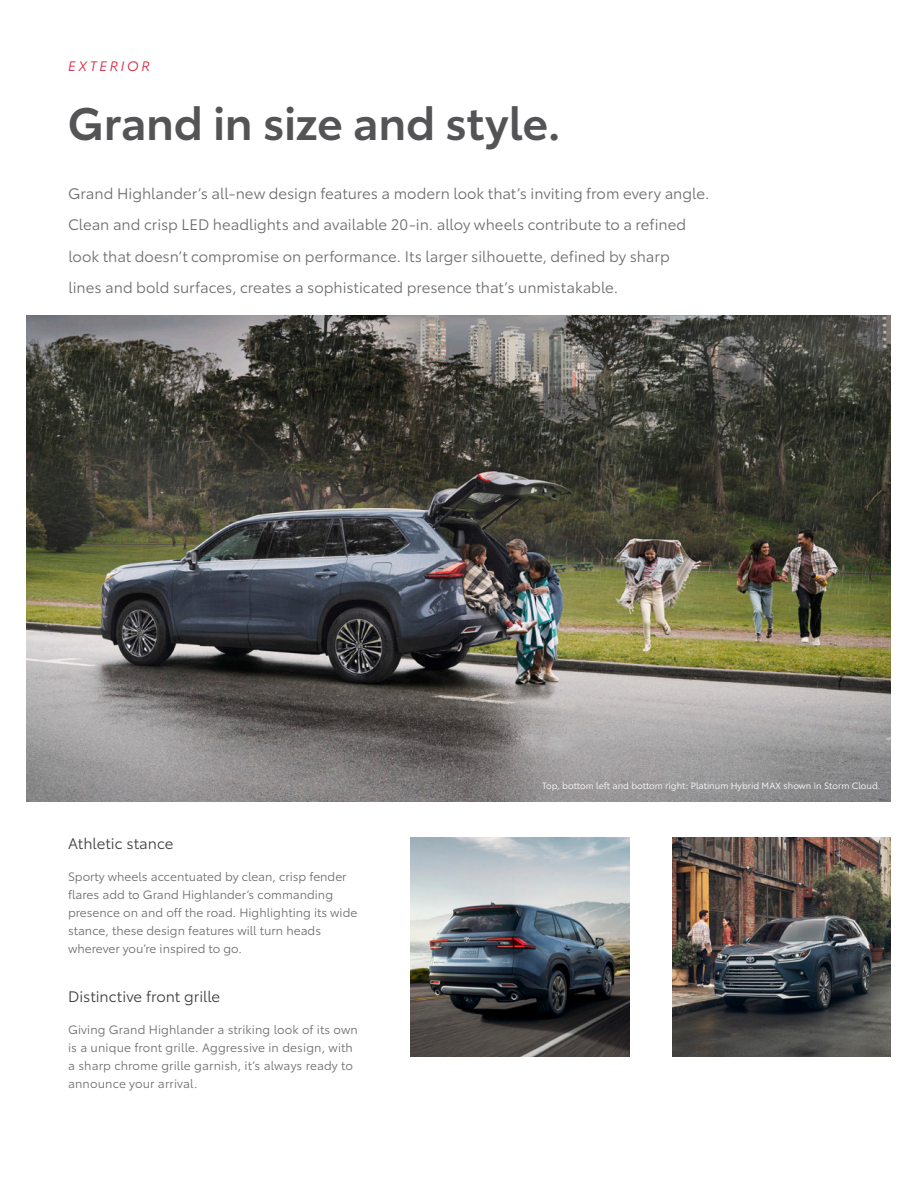
<style>
.page{position:relative;width:918px;height:1188px;background:#fff}
.page>*{position:absolute;margin:0;border:0;box-sizing:border-box;transform-origin:0 0}
._21_Headline{font:600 45px "Toyota Type";letter-spacing:-.01em;color:#545355}
._21_BodyCopy{font:15px/31.5px "Toyota Type";color:#6d6e71}
._21_Feature_Headline{font:15px "Toyota Type";color:#414042}
.t1{font:italic 13.5px "Toyota Type";letter-spacing:.2em;color:#d32642}
._21_Feature_BodyCopy{font:12px/18px "Toyota Type";color:#6d6e71}
._21_Cutline{font:9px "Toyota Type";color:#fff}
</style>
<div class="page">
<img style="left:27px;top:315px;width:864px;height:486px">
<img style="left:411px;top:838px;width:219px;height:219px">
<img style="left:672px;top:838px;width:219px;height:219px">
<p class="t1" style="left:68px;top:56px;width:83px">EXTERIOR</p>
<p class="_21_Headline" style="left:68px;top:89px;width:495px">Grand in size and style.</p>
<p class="_21_BodyCopy" style="left:68px;top:177px;width:643px">Grand Highlander’s all-new design features a modern look that’s inviting from every angle.<br>Clean and crisp LED headlights and available 20-in. alloy wheels contribute to a refined look that doesn’t compromise on performance. Its larger silhouette, defined by sharp<br>lines and bold surfaces, creates a sophisticated presence that’s unmistakable.</p>
<p class="_21_Feature_Headline" style="left:68px;top:833px;width:107px">Athletic stance</p>
<p class="_21_Feature_BodyCopy" style="left:68px;top:866px;width:291px">Sporty wheels accentuated by clean, crisp fender flares add to Grand Highlander’s commanding presence on and off the road. Highlighting its wide stance, these design features will turn heads wherever you’re inspired to go.</p>
<p class="_21_Feature_Headline" style="left:68px;top:986px;width:154px">Distinctive front grille</p>
<p class="_21_Feature_BodyCopy" style="left:68px;top:1019px;width:291px">Giving Grand Highlander a striking look of its own is a unique front grille. Aggressive in design, with a sharp chrome grille garnish, it’s always ready to announce your arrival.</p>
<p class="_21_Cutline" style="left:542px;top:780px;width:340px">Top, bottom left and bottom right: Platinum Hybrid MAX shown in Storm Cloud.</p>
</div>
